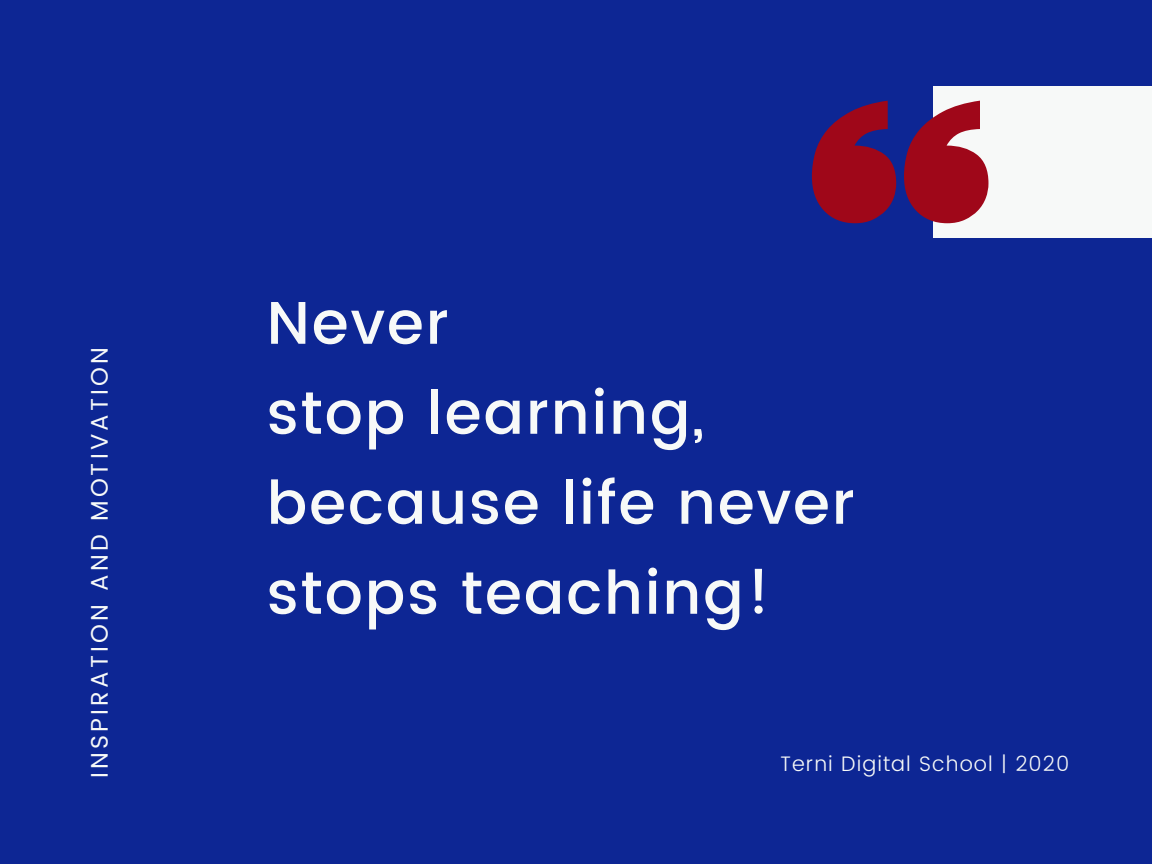
<style>
.page{position:relative;width:1152px;height:864px;background:#0d2694}
.page>*{position:absolute;margin:0;border:0;box-sizing:border-box;transform-origin:0 0}
.t1{font:500 60px/90px "Poppins";letter-spacing:.03em;color:#f7f9f8}
.t2{font:24px "Poppins";letter-spacing:.13em;color:#f7f9f8}
.t3{font:300 21px "Poppins";letter-spacing:.05em;color:#f7f9f8}
</style>
<div class="page">
<div style="left:933px;top:86px;width:219px;height:152px;background:#f7f9f8"></div>
<svg style="left:812px;top:101px;width:176px;height:122px"></svg>
<p class="t2" style="left:86px;top:778px;width:432px;rotate:-90deg">INSPIRATION AND MOTIVATION</p>
<p class="t1" style="left:267px;top:278px;width:590px">Never<br>stop learning, because life never stops teaching!</p>
<p class="t3" style="left:780px;top:752px;width:291px">Terni Digital School | 2020</p>
</div>
